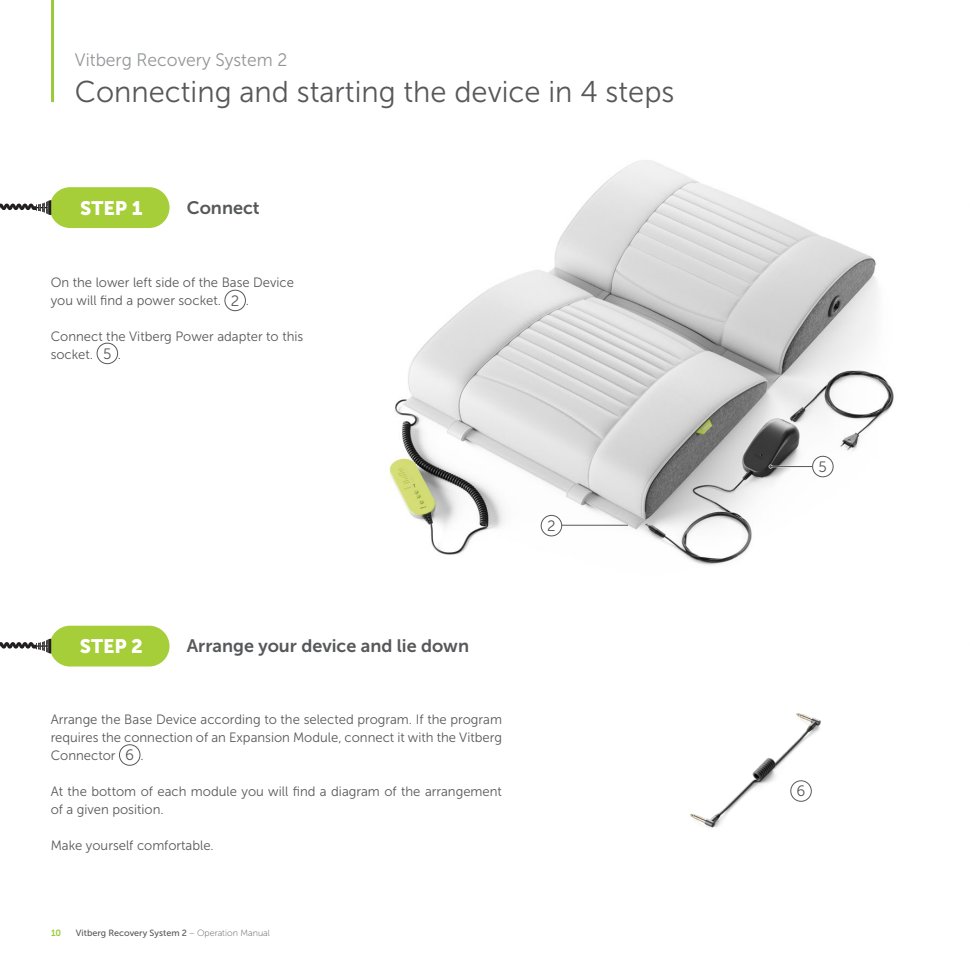
<style>
.page{position:relative;width:970px;height:970px;background:#fff}
.page>*{position:absolute;margin:0;border:0;box-sizing:border-box;transform-origin:0 0}
.NAGLOWEK_ROZDZIALU{font:30px "Museo Sans 300";color:#57585a}
.PODTYTUL{font:19.5px "Museo Sans 900";color:#fff}
.PODTYTUL-2{font:18px "Museo Sans 700";color:#57585a}
.VITBERG_RS{font:18px "Museo Sans 300";color:#939598}
.PODTYTUL-3{font:15px "Museo Sans 300";color:#57585a}
.BODY_TXT{font:13.5px/18px "Museo Sans 300";color:#57585a}
.t1{font:9px "Museo Sans 500";color:#57585a}
.t2{font:9px "Museo Sans 700";color:#99ca3b}
.s1{font-family:"Museo Sans 100"}
</style>
<div class="page">
<img style="left:690px;top:713px;width:131px;height:115px">
<img style="left:389px;top:160px;width:505px;height:405px">
<hr style="left:51px;top:0;width:3px;height:102px;background:#99ca3b">
<div style="left:119px;top:744px;width:21px;height:21px;border:1px solid #57585a;border-radius:50%"></div>
<div style="left:224px;top:290px;width:22px;height:21px;border:1px solid #57585a;border-radius:50%"></div>
<div style="left:97px;top:343px;width:21px;height:21px;border:1px solid #57585a;border-radius:50%"></div>
<hr style="left:770px;top:466px;width:42px;height:1px;background:#57585a">
<svg style="left:768px;top:464px;width:4px;height:4px"></svg>
<div style="left:812px;top:456px;width:21px;height:21px;background:#fff;border-radius:50%"></div>
<div style="left:812px;top:456px;width:21px;height:21px;border:1px solid #57585a;border-radius:50%"></div>
<hr style="left:562px;top:525px;width:65px;height:1px;background:#57585a">
<div style="left:541px;top:515px;width:20px;height:21px;background:#fff;border-radius:50%"></div>
<div style="left:540px;top:515px;width:22px;height:21px;border:1px solid #57585a;border-radius:50%"></div>
<div style="left:790px;top:780px;width:21px;height:21px;background:#fff;border-radius:50%"></div>
<div style="left:790px;top:780px;width:21px;height:21px;border:1px solid #57585a;border-radius:50%"></div>
<div style="left:50px;top:187px;width:119px;height:41px;background:#a6ce39;border-radius:20px"></div>
<svg style="left:0;top:200px;width:51px;height:15px"></svg>
<div style="left:50px;top:625px;width:119px;height:41px;background:#a6ce39;border-radius:20px"></div>
<svg style="left:0;top:638px;width:51px;height:15px"></svg>
<p class="VITBERG_RS" style="left:75px;top:50px;width:214px">Vitberg Recovery System 2</p>
<p class="NAGLOWEK_ROZDZIALU" style="left:75px;top:75px;width:601px">Connecting and starting the device in 4 steps</p>
<p class="PODTYTUL" style="left:80px;top:197px;width:64px">STEP 1</p>
<p class="PODTYTUL-2" style="left:187px;top:197px;width:74px">Connect</p>
<p class="BODY_TXT" style="left:51px;top:273px;width:245px">On the lower left side of the Base Device you will find a power socket.</p>
<p class="PODTYTUL-3" style="left:231px;top:292px;width:10px">2</p>
<p class="BODY_TXT" style="left:246px;top:291px;width:5px">.</p>
<p class="BODY_TXT" style="left:51px;top:327px;width:254px">Connect the Vitberg Power adapter to this socket.</p>
<p class="PODTYTUL-3" style="left:103px;top:345px;width:10px">5</p>
<p class="BODY_TXT" style="left:118px;top:345px;width:5px">.</p>
<p class="PODTYTUL" style="left:80px;top:635px;width:65px">STEP 2</p>
<p class="PODTYTUL-2" style="left:187px;top:636px;width:284px">Arrange your device and lie down</p>
<p class="BODY_TXT" style="left:51px;top:710px;width:453px;text-align:justify">Arrange the Base Device according to the selected program. If the program requires the connection of an Expansion Module, connect it with the Vitberg Connector</p>
<p class="PODTYTUL-3" style="left:125px;top:747px;width:10px">6</p>
<p class="BODY_TXT" style="left:140px;top:746px;width:5px">.</p>
<p class="BODY_TXT" style="left:51px;top:782px;width:453px">At the bottom of each module you will find a diagram of the arrangement of a given position.</p>
<p class="BODY_TXT" style="left:51px;top:836px;width:165px">Make yourself comfortable.</p>
<p class="t2" style="left:51px;top:927px;width:12px">10</p>
<p class="t1" style="left:76px;top:927px;width:195px">Vitberg Recovery System 2 <span class="s1">– Operation Manual</span></p>
<p class="PODTYTUL-3" style="left:547px;top:517px;width:10px">2</p>
<p class="PODTYTUL-3" style="left:818px;top:458px;width:10px">5</p>
<p class="PODTYTUL-3" style="left:796px;top:783px;width:10px">6</p>
</div>
